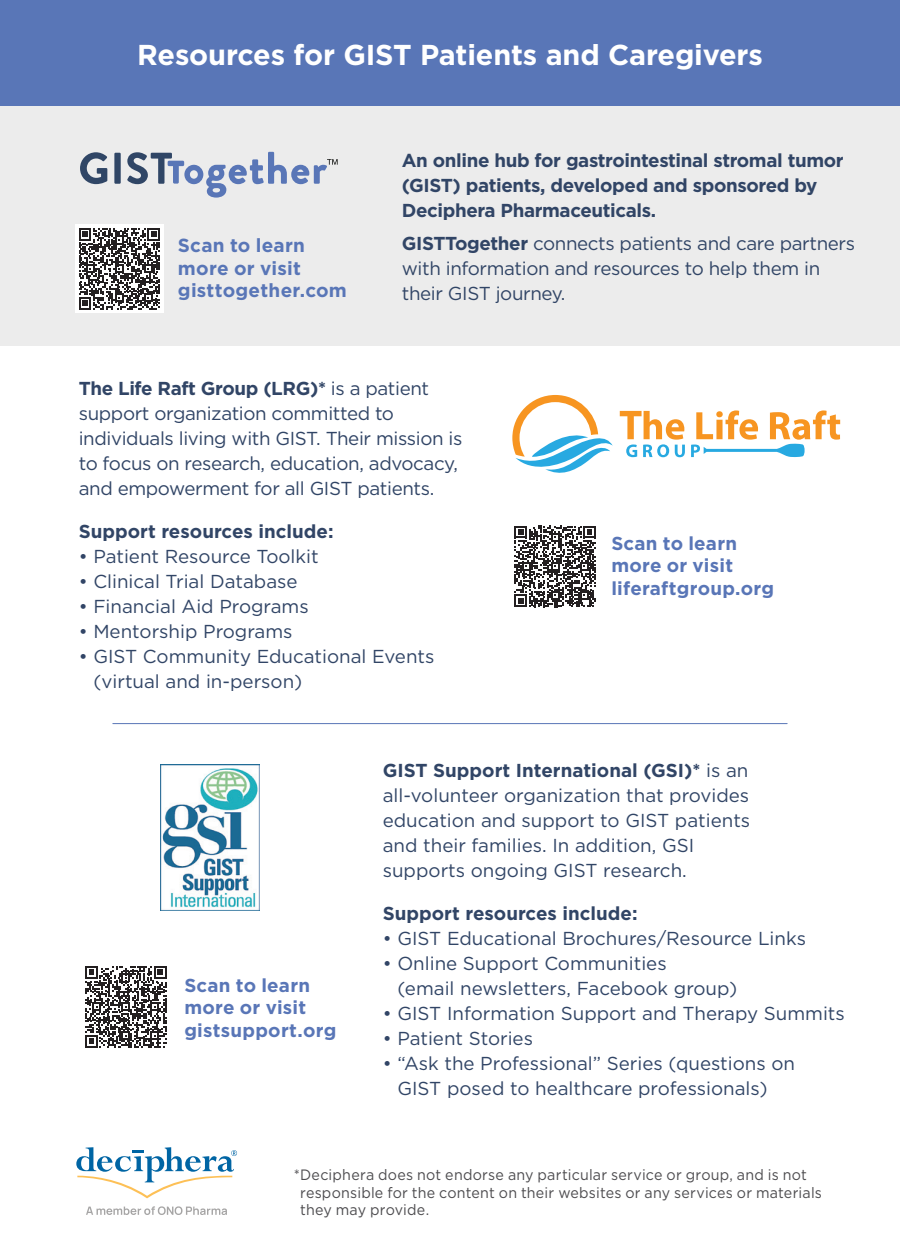
<style>
.page{position:relative;width:900px;height:1260px;background:#fff}
.page>*{position:absolute;margin:0;border:0;box-sizing:border-box;transform-origin:0 0}
.t1{font:700 28.75px "Gotham";letter-spacing:-.005em;color:#fff}
.t2{font:700 19px/22.5px "Gotham";letter-spacing:.01em;color:#5976b7}
.t3{font:18.75px/25px "Gotham";color:#314566}
.t4{font:18.75px/25px "Gotham";letter-spacing:-.02em;color:#314566}
.t5{font:700 18.75px/25px "Gotham";letter-spacing:-.02em;color:#314566}
.t6{font:700 18.75px/22.5px "Gotham";letter-spacing:.01em;color:#5976b7}
.t7{font:700 18.75px "Gotham";color:#314566}
.t8{font:15px/17.5px "Gotham";letter-spacing:.015em;color:#4d4c4f;scale:.95 1}
.s1{font-weight:700}
</style>
<div class="page">
<div style="left:0;top:98px;width:900px;height:248px;background:#ececec"></div>
<div style="left:0;top:0;width:900px;height:106px;background:#5976b7"></div>
<svg style="left:620px;top:411px;width:65px;height:46px"></svg>
<svg style="left:691px;top:410px;width:149px;height:47px"></svg>
<svg style="left:512px;top:395px;width:101px;height:78px"></svg>
<img style="left:161px;top:764px;width:99px;height:147px">
<svg style="left:76px;top:1147px;width:161px;height:51px"></svg>
<svg style="left:86px;top:1206px;width:141px;height:9px"></svg>
<svg style="left:80px;top:152px;width:27px;height:32px"></svg>
<div style="left:114px;top:153px;width:7px;height:31px;background:#304666"></div>
<svg style="left:127px;top:152px;width:211px;height:46px"></svg>
<hr style="left:113px;top:723px;width:674px;height:1px;background:#5976b7">
<svg style="left:515px;top:526px;width:81px;height:81px"></svg>
<svg style="left:85px;top:966px;width:82px;height:82px"></svg>
<div style="left:75px;top:224px;width:89px;height:89px;background:#fff"></div>
<svg style="left:79px;top:228px;width:81px;height:82px"></svg>
<p class="t1" style="left:137px;top:36px;width:627px">Resources for GIST Patients and Caregivers</p>
<p class="t2" style="left:178px;top:234px;width:170px">Scan to learn more or visit gisttogether.com</p>
<p class="t5" style="left:402px;top:148px;width:443px">An online hub for gastrointestinal stromal tumor (GIST) patients, developed and sponsored by<br>Deciphera Pharmaceuticals.</p>
<p class="t4" style="left:402px;top:231px;width:455px"><span class="s1">GISTTogether</span> connects patients and care partners with information and resources to help them in their GIST journey.</p>
<p class="t4" style="left:79px;top:376px;width:385px"><span class="s1">The Life Raft Group (LRG)*</span> is a patient support organization committed to individuals living with GIST. Their mission is to focus on research, education, advocacy, and empowerment for all GIST patients.</p>
<p class="t7" style="left:79px;top:519px;width:256px">Support resources include:</p>
<p class="t3" style="left:79px;top:544px;width:241px">• Patient Resource Toolkit</p>
<p class="t3" style="left:79px;top:569px;width:220px">• Clinical Trial Database</p>
<p class="t3" style="left:79px;top:594px;width:232px">• Financial Aid Programs</p>
<p class="t3" style="left:79px;top:619px;width:215px">• Mentorship Programs</p>
<p class="t3" style="left:93px;top:644px;width:343px;text-indent:-15px">• GIST Community Educational Events (virtual and in-person)</p>
<p class="t6" style="left:611px;top:532px;width:164px">Scan to learn more or visit liferaftgroup.org</p>
<p class="t6" style="left:184px;top:974px;width:154px">Scan to learn more or visit gistsupport.org</p>
<p class="t3" style="left:383px;top:758px;width:369px"><span class="s1">GIST Support International (GSI)*</span> is an all-volunteer organization that provides education and support to GIST patients and their families. In addition, GSI supports ongoing GIST research.</p>
<p class="t7" style="left:383px;top:901px;width:256px">Support resources include:</p>
<p class="t3" style="left:383px;top:926px;width:425px">• GIST Educational Brochures/Resource Links</p>
<p class="t3" style="left:397px;top:951px;width:341px;text-indent:-15px">• Online Support Communities<br>(email newsletters, Facebook group)</p>
<p class="t3" style="left:383px;top:1001px;width:464px">• GIST Information Support and Therapy Summits</p>
<p class="t3" style="left:383px;top:1026px;width:152px">• Patient Stories</p>
<p class="t3" style="left:397px;top:1051px;width:399px;text-indent:-15px">• “Ask the Professional” Series (questions on<br>GIST posed to healthcare professionals)</p>
<p class="t8" style="left:300px;top:1166px;width:551px;text-indent:-6px">*Deciphera does not endorse any particular service or group, and is not responsible for the content on their websites or any services or materials they may provide.</p>
</div>
